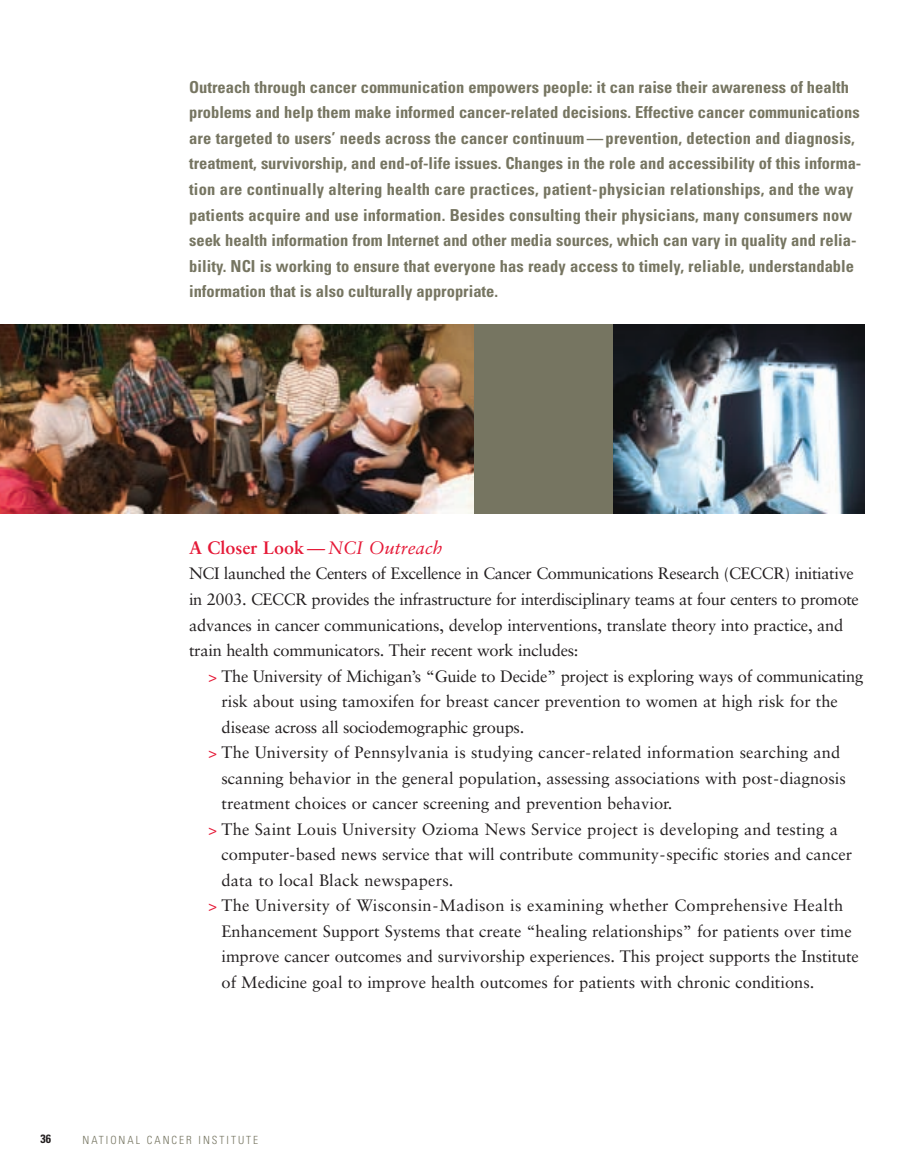
<style>
.page{position:relative;width:905px;height:1175px;background:#fff}
.page>*{position:absolute;margin:0;border:0;box-sizing:border-box;transform-origin:0 0}
.t1{font:italic 18px "Sabon";color:#e51836}
.t2{font:16.5px/25.5px "Sabon";color:#231f20}
.t3{font:700 condensed 16.5px/25.5px "Univers";color:#767561}
.t4{font:16.5px/25.5px "Sabon";letter-spacing:-.02em;color:#231f20}
.t5{font:700 condensed 12px "Univers";color:#231f20}
.t6{font:300 condensed 11.25px "Univers";letter-spacing:.175em;color:#767561}
.s1{font-weight:700;font-style:normal}
.s2{color:#e51836}
</style>
<div class="page">
<img style="left:0;top:324px;width:474px;height:189px">
<img style="left:613px;top:324px;width:251px;height:189px">
<div style="left:474px;top:324px;width:139px;height:189px;background:#767561"></div>
<p class="t3" style="left:189px;top:76px;width:673px">Outreach through cancer communication empowers people: it can raise their awareness of health problems and help them make informed cancer-related decisions. Effective cancer communications are targeted to users’ needs across the cancer continuum—prevention, detection and diagnosis, treatment, survivorship, and end-of-life issues. Changes in the role and accessibility of this informa&shy;tion are continually altering health care practices, patient-physician relationships, and the way patients acquire and use information. Besides consulting their physicians, many consumers now seek health information from Internet and other media sources, which can vary in quality and relia&shy;bility. NCI is working to ensure that everyone has ready access to timely, reliable, understandable information that is also culturally appropriate.</p>
<p class="t1" style="left:189px;top:540px;width:255px"><span class="s1">A Closer Look</span> — NCI Outreach</p>
<p class="t4" style="left:189px;top:562px;width:671px">NCI launched the Centers of Excellence in Cancer Communications Research (CECCR) initiative in 2003. CECCR provides the infrastructure for interdisciplinary teams at four centers to promote advances in cancer communications, develop interventions, translate theory into practice, and train health communicators. Their recent work includes:</p>
<p class="t2" style="left:221px;top:664px;width:643px;text-indent:-13px"><span class="s2">&gt;</span> The University of Michigan’s “Guide to Decide” project is exploring ways of communicating risk about using tamoxifen for breast cancer prevention to women at high risk for the disease across all sociodemographic groups.</p>
<p class="t2" style="left:221px;top:741px;width:626px;text-indent:-14px"><span class="s2">&gt;</span> The University of Pennsylvania is studying cancer-related information searching and scanning behavior in the general population, assessing associations with post-diagnosis treatment choices or cancer screening and prevention behavior.</p>
<p class="t2" style="left:221px;top:817px;width:632px;text-indent:-13px"><span class="s2">&gt;</span> The Saint Louis University Ozioma News Service project is developing and testing a computer-based news service that will contribute community-specific stories and cancer data to local Black newspapers.</p>
<p class="t2" style="left:221px;top:894px;width:638px;text-indent:-13px"><span class="s2">&gt;</span> The University of Wisconsin-Madison is examining whether Comprehensive Health Enhancement Support Systems that create “healing relationships” for patients over time improve cancer outcomes and survivorship experiences. This project supports the Institute of Medicine goal to improve health outcomes for patients with chronic conditions.</p>
<p class="t5" style="left:40px;top:1134px;width:12px">36</p>
<p class="t6" style="left:82px;top:1135px;width:177px">NATIONAL CANCER INSTITUTE</p>
</div>
